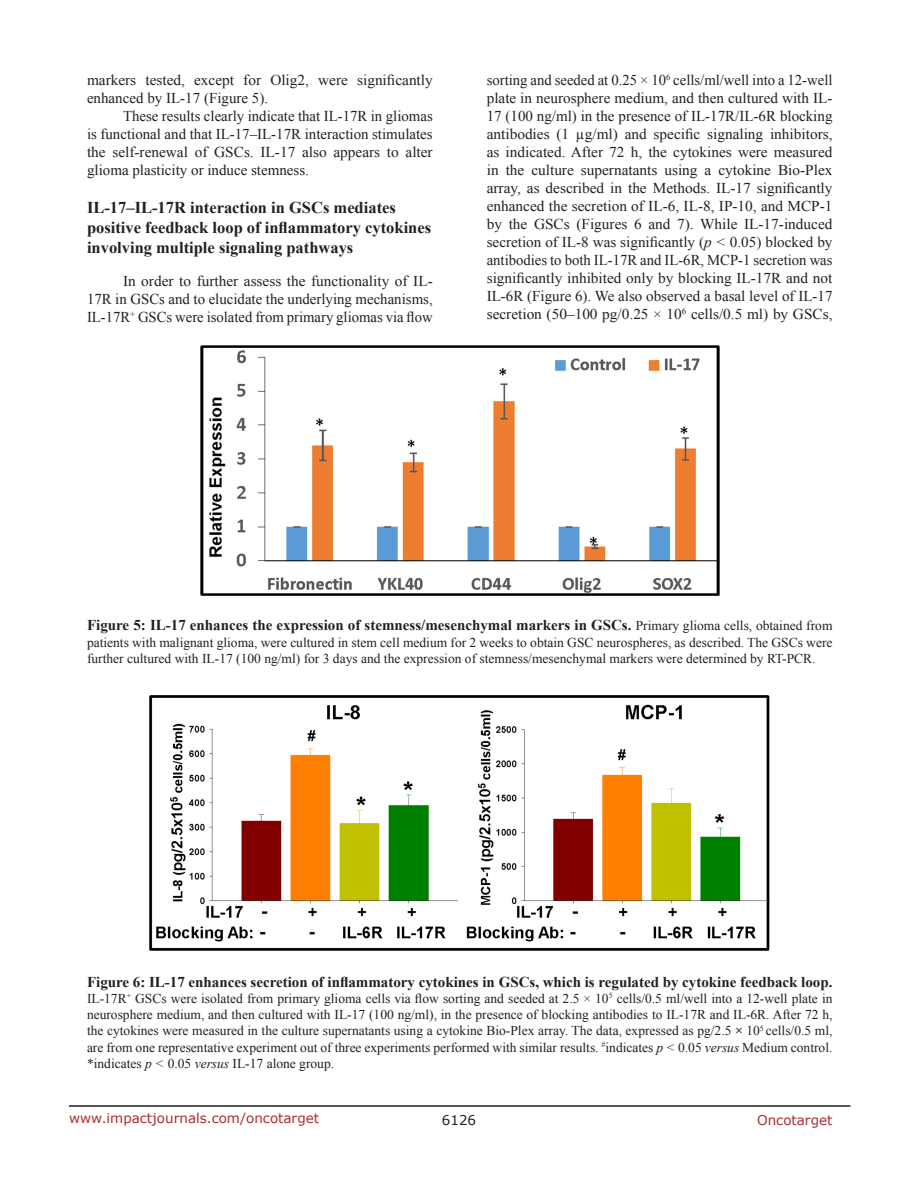
<style>
.page{position:relative;width:918px;height:1188px;background:#fff}
.page>*{position:absolute;margin:0;border:0;box-sizing:border-box;transform-origin:0 0}
.SubHeading_middle{font:700 16.5px/19.8px "Times New Roman";color:#221f22}
.BodyText{font:15px/18px "Times New Roman";color:#221f22;text-align:justify}
.FigureText{font:700 15px "Times New Roman";color:#221f22}
.FigureText-2{font:13.5px/16.2px "Times New Roman";color:#221f22}
.t1{font:13.5px "Verdana";color:#ac2b31}
.t2{font:13.5px "Verdana";color:#221f22}
.s1{font-style:italic}
.s2{font-weight:400;font-size:13.5px}
.s3{font-weight:700}
</style>
<div class="page">
<hr style="left:69px;top:1105px;width:781px;height:2px;background:#231f20">
<img style="left:200px;top:346px;width:519px;height:249px">
<img style="left:150px;top:695px;width:620px;height:256px">
<p class="BodyText" style="left:87px;top:71px;width:347px">markers tested, except for Olig2, were significantly enhanced by IL-17 (Figure 5).</p>
<p class="BodyText" style="left:87px;top:107px;width:347px;text-indent:36px">These results clearly indicate that IL-17R in gliomas is functional and that IL-17–IL-17R interaction stimulates the self-renewal of GSCs. IL-17 also appears to alter glioma plasticity or induce stemness.</p>
<p class="SubHeading_middle" style="left:87px;top:197px;width:346px">IL-17–IL-17R interaction in GSCs mediates positive feedback loop of inflammatory cytokines involving multiple signaling pathways</p>
<p class="BodyText" style="left:87px;top:272px;width:347px;text-indent:36px">In order to further assess the functionality of IL-17R in GSCs and to elucidate the underlying mechanisms, IL-17R<sup>+</sup> GSCs were isolated from primary gliomas via flow</p>
<p class="BodyText" style="left:487px;top:71px;width:347px">sorting and seeded at 0.25 × 10<sup>6</sup> cells/ml/well into a 12-well plate in neurosphere medium, and then cultured with IL-17 (100 ng/ml) in the presence of IL-17R/IL-6R blocking antibodies (1 µg/ml) and specific signaling inhibitors, as indicated. After 72 h, the cytokines were measured in the culture supernatants using a cytokine Bio-Plex array, as described in the Methods. IL-17 significantly enhanced the secretion of IL-6, IL-8, IP-10, and MCP-1 by the GSCs (Figures 6 and 7). While IL-17-induced secretion of IL-8 was significantly (<span class="s1">p &lt;</span> 0.05) blocked by antibodies to both IL-17R and IL-6R, MCP-1 secretion was significantly inhibited only by blocking IL-17R and not IL-6R (Figure 6). We also observed a basal level of IL-17 secretion (50–100 pg/0.25 × 10<sup>6</sup> cells/0.5 ml) by GSCs,</p>
<p class="FigureText" style="left:87px;top:615px;width:747px">Figure 5: IL-17 enhances the expression of stemness/mesenchymal markers in GSCs. <span class="s2">Primary glioma cells, obtained from</span></p>
<p class="FigureText-2" style="left:87px;top:634px;width:747px">patients with malignant glioma, were cultured in stem cell medium for 2 weeks to obtain GSC neurospheres, as described. The GSCs were further cultured with IL-17 (100 ng/ml) for 3 days and the expression of stemness/mesenchymal markers were determined by RT-PCR.</p>
<p class="FigureText" style="left:87px;top:971px;width:747px">Figure 6: IL-17 enhances secretion of inflammatory cytokines in GSCs, which is regulated by cytokine feedback loop.</p>
<p class="FigureText-2" style="left:87px;top:990px;width:747px;text-align:justify">IL-17R<sup>+</sup> GSCs were isolated from primary glioma cells via flow sorting and seeded at 2.5 × 10<sup>5</sup> cells/0.5 ml/well into a 12-well plate in neurosphere medium, and then cultured with IL-17 (100 ng/ml), in the presence of blocking antibodies to IL-17R and IL-6R. After 72 h, the cytokines were measured in the culture supernatants using a cytokine Bio-Plex array. The data, expressed as pg/2.5 <span class="s3">×</span> 10<sup>5</sup> cells/0.5 ml, are from one representative experiment out of three experiments performed with similar results. <sup>#</sup>indicates <span class="s1">p &lt;</span> 0.05 <span class="s1">versus</span> Medium control. *indicates <span class="s1">p &lt;</span> 0.05 <span class="s1">versus</span> IL-17 alone group.</p>
<p class="t1" style="left:69px;top:1109px;width:252px">www.impactjournals.com/oncotarget</p>
<p class="t2" style="left:442px;top:1111px;width:36px">6126</p>
<p class="t1" style="left:757px;top:1111px;width:77px">Oncotarget</p>
</div>
